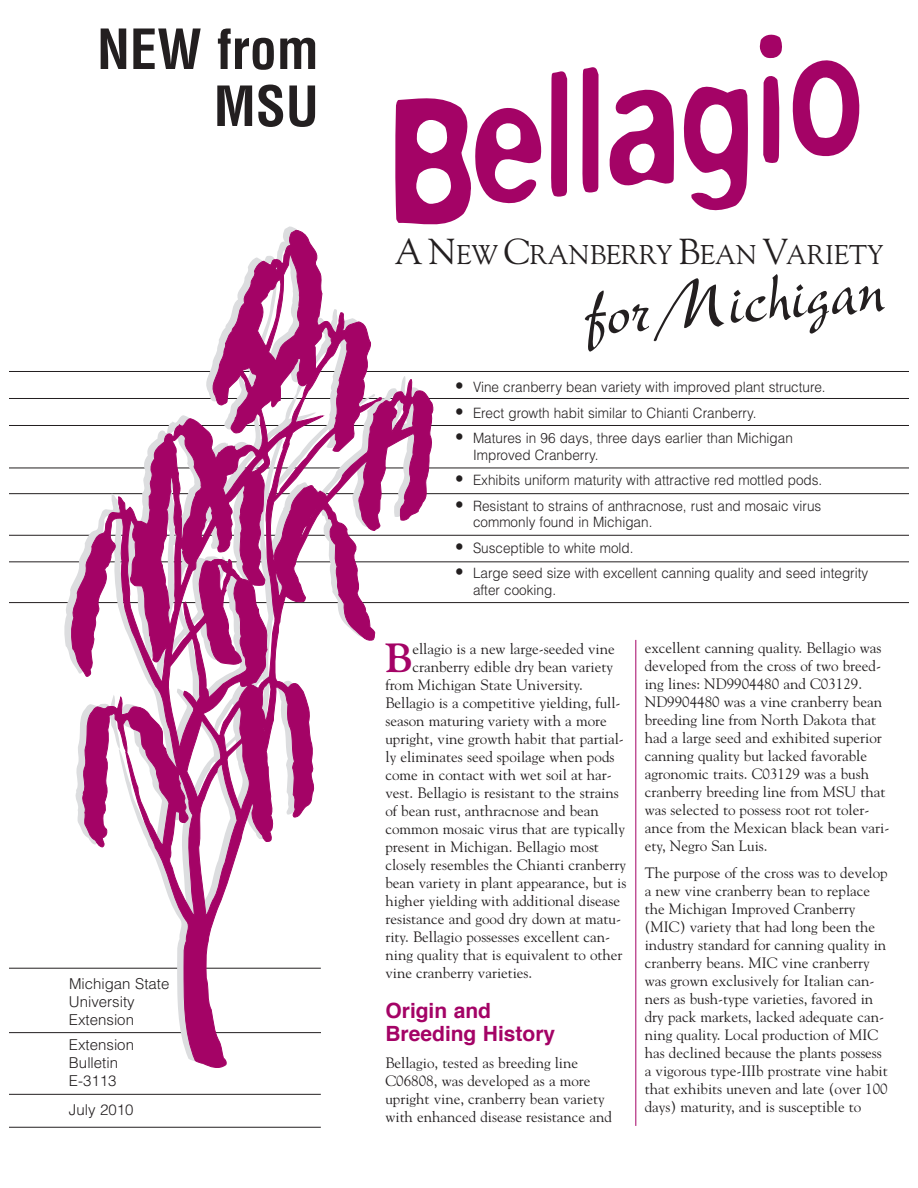
<style>
.page{position:relative;width:918px;height:1188px;background:#fff}
.page>*{position:absolute;margin:0;border:0;box-sizing:border-box;transform-origin:0 0}
.t1{font:72px "New Berolina";color:#231f20;scale:.9 1}
.t2{font:700 condensed 54px/57px "Helvetica";color:#231f20;text-align:right}
.t3{font:700 40.65px "Goudy";color:#a40366}
.t4{font:27px "Goudy";color:#231f20}
.t5{font:700 21px/22.5px "Helvetica";color:#a40366}
.t6{font:15px/18px "Goudy";color:#231f20}
.t7{font:300 15px/18px "Helvetica";color:#231f20}
.t8{font:300 14.25px/16.5px "Helvetica";color:#231f20;scale:.95 1}
.s1{font-size:36px}
.s2{font-size:18px}
</style>
<div class="page">
<hr style="left:9px;top:1032px;width:312px;height:1px;background:#231f20">
<hr style="left:9px;top:1094px;width:312px;height:1px;background:#231f20">
<hr style="left:9px;top:1127px;width:312px;height:1px;background:#231f20">
<hr style="left:9px;top:371px;width:900px;height:1px;background:#231f20">
<hr style="left:9px;top:398px;width:900px;height:1px;background:#231f20">
<hr style="left:9px;top:425px;width:900px;height:1px;background:#231f20">
<hr style="left:9px;top:468px;width:900px;height:1px;background:#231f20">
<hr style="left:9px;top:493px;width:900px;height:1px;background:#231f20">
<hr style="left:9px;top:535px;width:900px;height:1px;background:#231f20">
<hr style="left:9px;top:561px;width:900px;height:1px;background:#231f20">
<hr style="left:9px;top:602px;width:900px;height:1px;background:#231f20">
<hr style="left:9px;top:968px;width:312px;height:1px;background:#231f20">
<svg style="left:70px;top:229px;width:363px;height:839px"></svg>
<div style="left:365px;top:20px;width:504px;height:220px;background:#fff"></div>
<svg style="left:395px;top:98px;width:147px;height:126px"></svg>
<svg style="left:551px;top:71px;width:16px;height:126px"></svg>
<svg style="left:582px;top:67px;width:17px;height:126px"></svg>
<svg style="left:609px;top:89px;width:65px;height:97px"></svg>
<svg style="left:683px;top:86px;width:65px;height:125px"></svg>
<svg style="left:759px;top:34px;width:23px;height:129px"></svg>
<svg style="left:792px;top:60px;width:67px;height:97px"></svg>
<div style="left:384px;top:640px;width:246px;height:494px;background:#fff"></div>
<hr style="left:635px;top:640px;width:1px;height:486px;background:#a40366">
<hr style="left:321px;top:1017px;width:4px;height:15px;background:#fff">
<h2 class="t2" style="left:97px;top:25px;width:223px">NEW from<br>MSU</h2>
<p class="t7" style="left:69px;top:976px;width:102px">Michigan State<br>University<br>Extension</p>
<p class="t7" style="left:69px;top:1037px;width:67px">Extension<br>Bulletin<br>E-3113</p>
<p class="t7" style="left:69px;top:1102px;width:66px">July 2010</p>
<h3 class="t4" style="left:395px;top:238px;width:490px"><span class="s1">AN</span>EW <span class="s1">C</span>RANBERRY <span class="s1">B</span>EAN <span class="s1">V</span>ARIETY</h3>
<h1 class="t1" style="left:581px;top:290px;width:337px;rotate:-5deg">forMichigan</h1>
<p class="t8" style="left:455px;top:380px;width:392px"><span class="s2">•</span> Vine cranberry bean variety with improved plant structure.</p>
<p class="t8" style="left:455px;top:406px;width:319px"><span class="s2">•</span> Erect growth habit similar to Chianti Cranberry.</p>
<p class="t8" style="left:473px;top:431px;width:338px;text-indent:-18px"><span class="s2">•</span> Matures in 96 days, three days earlier than Michigan<br>Improved Cranberry.</p>
<p class="t8" style="left:455px;top:473px;width:388px"><span class="s2">•</span> Exhibits uniform maturity with attractive red mottled pods.</p>
<p class="t8" style="left:473px;top:499px;width:368px;text-indent:-18px"><span class="s2">•</span> Resistant to strains of anthracnose, rust and mosaic virus commonly found in Michigan.</p>
<p class="t8" style="left:455px;top:541px;width:189px"><span class="s2">•</span> Susceptible to white mold.</p>
<p class="t8" style="left:473px;top:566px;width:418px;text-indent:-18px"><span class="s2">•</span> Large seed size with excellent canning quality and seed integrity after cooking.</p>
<h3 class="t3" style="left:386px;top:634px;width:29px">B</h3>
<p class="t6" style="left:412px;top:640px;width:204px">ellagio is a new large-seeded vine</p>
<p class="t6" style="left:412px;top:658px;width:202px">cranberry edible dry bean variety</p>
<p class="t6" style="left:385px;top:676px;width:199px">from Michigan State University.</p>
<p class="t6" style="left:385px;top:694px;width:237px">Bellagio is a competitive yielding, full-</p>
<p class="t6" style="left:385px;top:712px;width:223px">season maturing variety with a more</p>
<p class="t6" style="left:385px;top:730px;width:240px">upright, vine growth habit that partial-</p>
<p class="t6" style="left:385px;top:748px;width:231px">ly eliminates seed spoilage when pods</p>
<p class="t6" style="left:385px;top:766px;width:228px">come in contact with wet soil at har-</p>
<p class="t6" style="left:385px;top:784px;width:235px">vest. Bellagio is resistant to the strains</p>
<p class="t6" style="left:385px;top:802px;width:215px">of bean rust, anthracnose and bean</p>
<p class="t6" style="left:385px;top:820px;width:241px">common mosaic virus that are typically</p>
<p class="t6" style="left:385px;top:838px;width:215px">present in Michigan. Bellagio most</p>
<p class="t6" style="left:385px;top:856px;width:242px">closely resembles the Chianti cranberry</p>
<p class="t6" style="left:385px;top:874px;width:242px">bean variety in plant appearance, but is</p>
<p class="t6" style="left:385px;top:892px;width:236px">higher yielding with additional disease</p>
<p class="t6" style="left:385px;top:910px;width:237px">resistance and good dry down at matu-</p>
<p class="t6" style="left:385px;top:928px;width:226px">rity. Bellagio possesses excellent can-</p>
<p class="t6" style="left:385px;top:946px;width:239px">ning quality that is equivalent to other</p>
<p class="t6" style="left:385px;top:964px;width:148px">vine cranberry varieties.</p>
<h3 class="t5" style="left:385px;top:1001px;width:171px">Origin and<br>Breeding History</h3>
<p class="t6" style="left:385px;top:1054px;width:228px">Bellagio, tested as breeding line C06808, was developed as a more upright vine, cranberry bean variety with enhanced disease resistance and</p>
<p class="t6" style="left:645px;top:638px;width:246px">excellent canning quality. Bellagio was developed from the cross of two breed&shy;ing lines: ND9904480 and C03129.<br>ND9904480 was a vine cranberry bean breeding line from North Dakota that had a large seed and exhibited superior canning quality but lacked favorable agronomic traits. C03129 was a bush cranberry breeding line from MSU that was selected to possess root rot toler&shy;ance from the Mexican black bean vari&shy;ety, Negro San Luis.</p>
<p class="t6" style="left:645px;top:863px;width:244px">The purpose of the cross was to develop a new vine cranberry bean to replace the Michigan Improved Cranberry (MIC) variety that had long been the industry standard for canning quality in cranberry beans. MIC vine cranberry was grown exclusively for Italian can&shy;ners as bush-type varieties, favored in dry pack markets, lacked adequate can&shy;ning quality. Local production of MIC has declined because the plants possess a vigorous type-IIIb prostrate vine habit that exhibits uneven and late (over 100 days) maturity, and is susceptible to</p>
</div>
